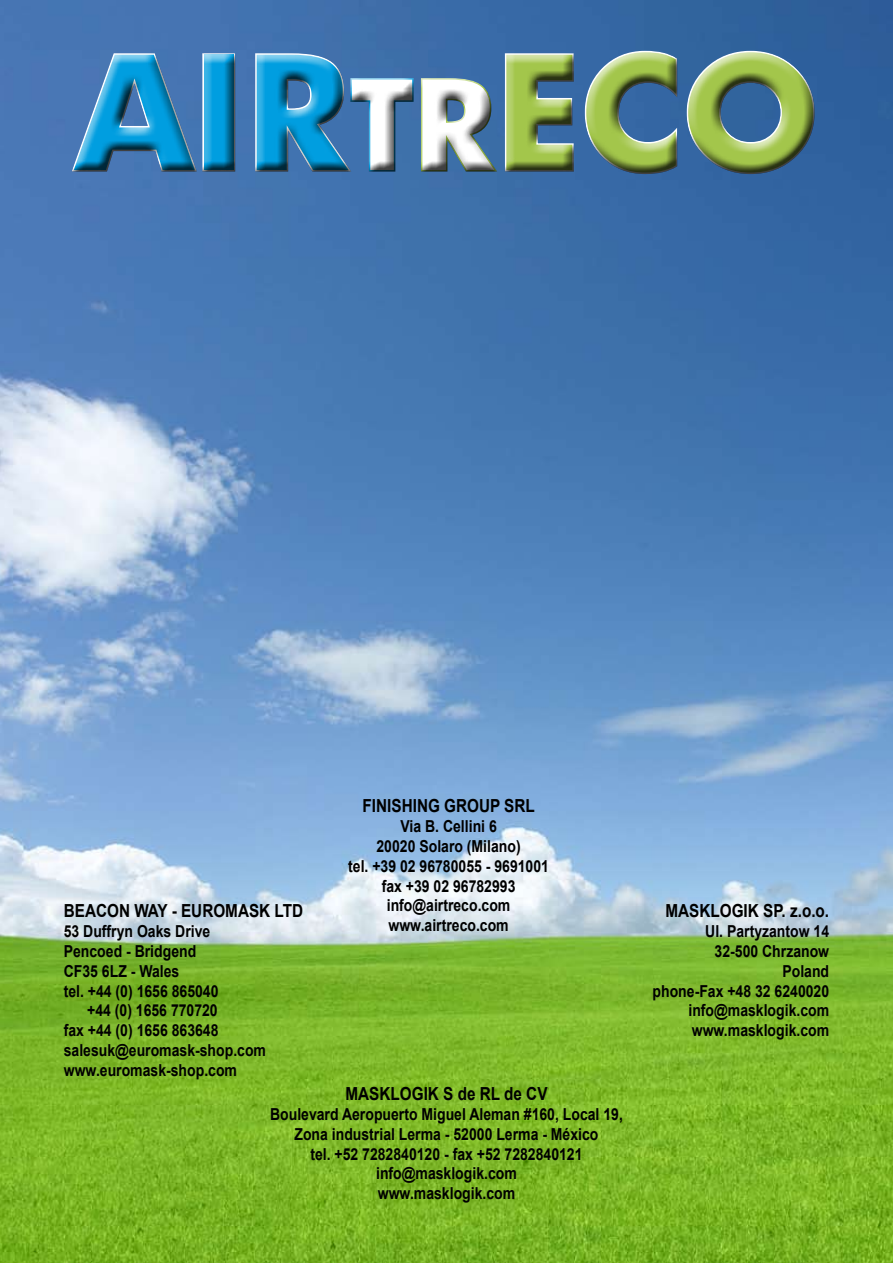
<style>
.page{position:relative;width:893px;height:1263px;background:#fff}
.page>*{position:absolute;margin:0;border:0;box-sizing:border-box;transform-origin:0 0}
.t1{font:700 153px "Futura";letter-spacing:.005em;color:#009ee0}
.t2{font:700 18px "Arial";color:#000;scale:.85 1}
.t3{font:700 16.5px/19.8px "Arial";color:#000;text-align:center;scale:.85 1}
.s1{font-size:120px;color:#fff}
.s2{color:#a3c64b}
</style>
<div class="page">
<img style="left:0;top:0;width:893px;height:1263px">
<div style="left:41px;top:0;width:852px;height:218px;background:#000;opacity:.75"></div>
<h1 class="t1" style="left:74px;top:5px;width:745px">AIR<span class="s1">TR</span><span class="s2">ECO</span></h1>
<p class="t2" style="left:64px;top:899px;width:283px">BEACON WAY - EUROMASK LTD</p>
<p class="t3" style="left:64px;top:922px;width:174px">53 Duffryn Oaks Drive</p>
<p class="t3" style="left:64px;top:942px;width:157px">Pencoed - Bridgend</p>
<p class="t3" style="left:64px;top:962px;width:138px">CF35 6LZ - Wales</p>
<p class="t3" style="left:64px;top:981px;width:184px">tel. +44 (0) 1656 865040</p>
<p class="t3" style="left:87px;top:1001px;width:155px">+44 (0) 1656 770720</p>
<p class="t3" style="left:64px;top:1021px;width:184px">fax +44 (0) 1656 863648</p>
<p class="t3" style="left:64px;top:1041px;width:239px">salesuk@euromask-shop.com</p>
<p class="t3" style="left:64px;top:1061px;width:205px">www.euromask-shop.com</p>
<p class="t2" style="left:363px;top:794px;width:204px">FINISHING GROUP SRL</p>
<p class="t3" style="left:348px;top:817px;width:238px">Via B. Cellini 6<br>20020 Solaro (Milano)<br>tel. +39 02 96780055 - 9691001 fax +39 02 96782993 info@airtreco.com www.airtreco.com</p>
<p class="t2" style="left:345px;top:1082px;width:239px">MASKLOGIK S de RL de CV</p>
<p class="t3" style="left:270px;top:1105px;width:417px">Boulevard Aeropuerto Miguel Aleman #160, Local 19, Zona industrial Lerma - 52000 Lerma - México<br>tel. +52 7282840120 - fax +52 7282840121 info@masklogik.com<br>www.masklogik.com</p>
<p class="t2" style="left:665px;top:899px;width:194px">MASKLOGIK SP. z.o.o.</p>
<p class="t3" style="left:653px;top:922px;width:209px;text-align:right">Ul. Partyzantow 14<br>32-500 Chrzanow<br>Poland<br>phone-Fax +48 32 6240020 info@masklogik.com www.masklogik.com</p>
</div>
